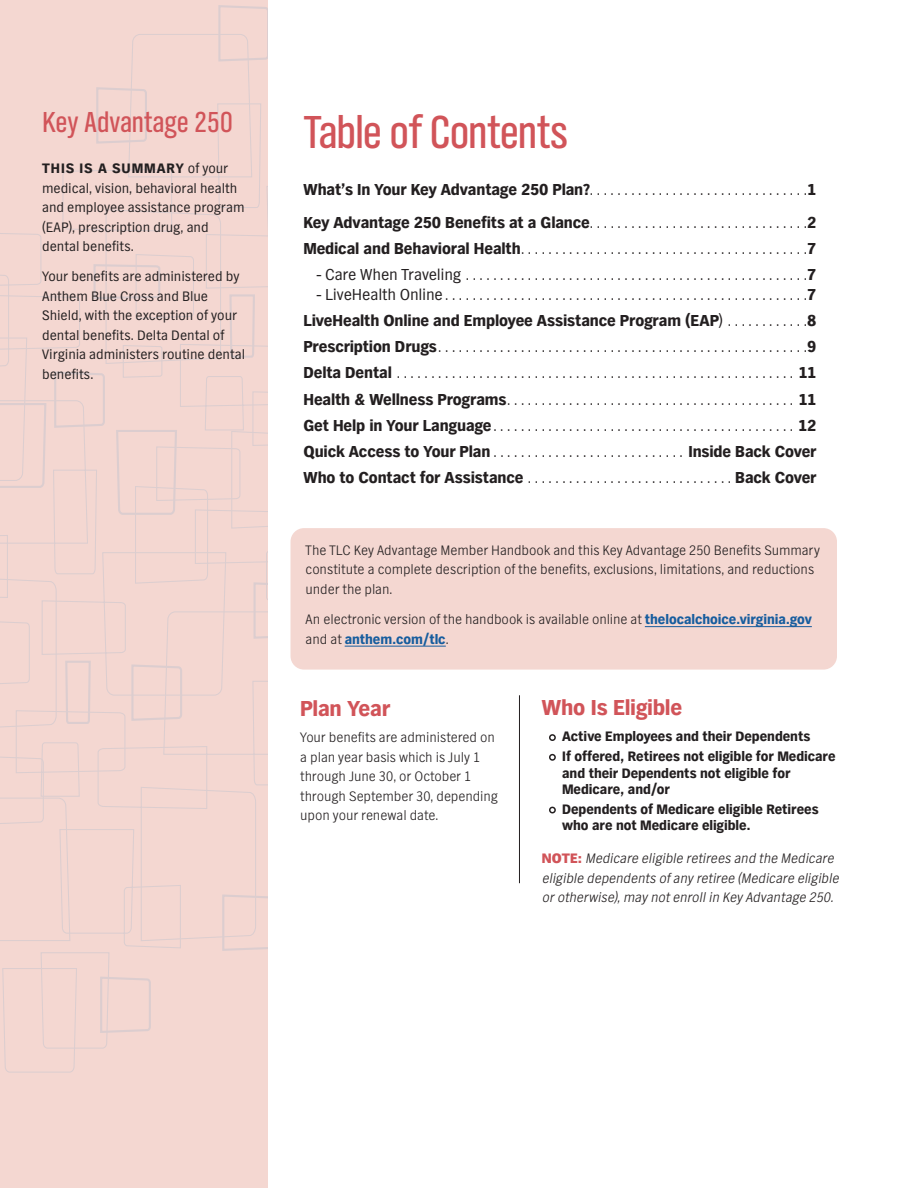
<style>
.page{position:relative;width:918px;height:1188px;background:#fff}
.page>*{position:absolute;margin:0;border:0;box-sizing:border-box;transform-origin:0 0}
.t1{font:48px "TV Nord Cond EF";letter-spacing:-.025em;color:#d15459}
.t2{font:30px "TV Nord Cond EF";letter-spacing:-.01em;color:#d15459}
.t3{font:900 22.5px "TV Nord EF";letter-spacing:-.015em;color:#d15459}
.t4{font:300 16.5px/26.2px "TV Nord EF";color:#231f20;text-align:justify}
.t5{font:900 16.5px/33px "TV Nord EF";letter-spacing:-.01em;color:#231f20}
.t6{font:300 14.25px/19.5px "TV Nord EF";letter-spacing:-.005em;color:#231f20}
.t7{font:14.25px/19.5px "TV Nord EF";letter-spacing:-.005em;color:#231f20}
.t8{font:900 14.25px/16.5px "TV Nord EF";letter-spacing:-.005em;color:#231f20}
.t9{font:italic 300 14.25px/19.5px "TV Nord EF";color:#231f20}
.s1{font-weight:900}
.s2{font-weight:300}
.s3{font-weight:400}
.s4{font-weight:900;color:#175d9e}
.s5{font-family:"Helvetica Neue";font-size:15px}
.s6{font-weight:800;font-style:normal;color:#d15459}
</style>
<div class="page">
<div style="left:291px;top:528px;width:546px;height:142px;background:#f4d7d1;border-radius:14px"></div>
<div style="left:0;top:0;width:268px;height:1188px;background:#f4d7d1"></div>
<svg style="left:0;top:50px;width:268px;height:331px"></svg>
<svg style="left:0;top:381px;width:268px;height:374px"></svg>
<svg style="left:0;top:755px;width:268px;height:318px"></svg>
<hr style="left:645px;top:626px;width:167px;height:1px;background:#175d9e">
<hr style="left:345px;top:646px;width:101px;height:1px;background:#175d9e">
<hr style="left:519px;top:695px;width:1px;height:188px;background:#231f20">
<h2 class="t2" style="left:42px;top:106px;width:192px">Key Advantage 250</h2>
<p class="t7" style="left:42px;top:158px;width:204px"><span class="s1">THIS IS A SUMMARY</span> of your medical, vision, behavioral health and employee assistance program (EAP), prescription drug, and dental benefits.</p>
<p class="t7" style="left:42px;top:267px;width:205px">Your benefits are administered by<br>Anthem Blue Cross and Blue<br>Shield, with the exception of your dental benefits. Delta Dental of<br>Virginia administers routine dental benefits.</p>
<h1 class="t1" style="left:303px;top:107px;width:266px">Table of Contents</h1>
<p class="t5" style="left:303px;top:173px;width:515px">What’s In Your Key Advantage 250 Plan? <span class="s2">. . . . . . . . . . . . . . . . . . . . . . . . . . . . . . .</span> 1<br>Key Advantage 250 Benefits at a Glance <span class="s2">. . . . . . . . . . . . . . . . . . . . . . . . . . . . . . .</span> 2</p>
<p class="t4" style="left:303px;top:235px;width:515px"><span class="s1">Medical and Behavioral Health</span> . . . . . . . . . . . . . . . . . . . . . . . . . . . . . . . . . . . . . . . . . <span class="s1">7</span></p>
<p class="t4" style="left:317px;top:261px;width:501px"><span class="s3">- Care When Traveling</span> . . . . . . . . . . . . . . . . . . . . . . . . . . . . . . . . . . . . . . . . . . . . . . . . . <span class="s1">7</span></p>
<p class="t4" style="left:303px;top:281px;width:515px;text-indent:13px"><span class="s3">- LiveHealth Online</span> . . . . . . . . . . . . . . . . . . . . . . . . . . . . . . . . . . . . . . . . . . . . . . . . . . . . <span class="s1">7<br>LiveHealth Online and Employee Assistance Program (EAP</span><span class="s3">)</span> . . . . . . . . . . . <span class="s1">8<br>Prescription Drugs</span> . . . . . . . . . . . . . . . . . . . . . . . . . . . . . . . . . . . . . . . . . . . . . . . . . . . . . <span class="s1">9<br>Delta Dental</span> . . . . . . . . . . . . . . . . . . . . . . . . . . . . . . . . . . . . . . . . . . . . . . . . . . . . . . . . . . <span class="s1">11<br>Health &amp; Wellness Programs</span> . . . . . . . . . . . . . . . . . . . . . . . . . . . . . . . . . . . . . . . . . . <span class="s1">11<br>Get Help in Your Language</span> . . . . . . . . . . . . . . . . . . . . . . . . . . . . . . . . . . . . . . . . . . . . <span class="s1">12<br>Quick Access to Your Plan</span> . . . . . . . . . . . . . . . . . . . . . . . . . . . . <span class="s1">Inside Back Cover Who to Contact for Assistance</span> . . . . . . . . . . . . . . . . . . . . . . . . . . . . . . <span class="s1">Back Cover</span></p>
<p class="t6" style="left:306px;top:540px;width:516px">The TLC Key Advantage Member Handbook and this Key Advantage 250 Benefits Summary constitute a complete description of the benefits, exclusions, limitations, and reductions under the plan.</p>
<p class="t6" style="left:306px;top:609px;width:508px">An electronic version of the handbook is available online at <span class="s4">thelocalchoice.virginia.gov </span>and at <span class="s4">anthem.com/tlc</span>.</p>
<h3 class="t3" style="left:300px;top:696px;width:92px">Plan Year</h3>
<p class="t6" style="left:300px;top:727px;width:199px">Your benefits are administered on a plan year basis which is July 1 through June 30, or October 1 through September 30, depending upon your renewal date.</p>
<h3 class="t3" style="left:542px;top:695px;width:142px">Who Is Eligible</h3>
<p class="t8" style="left:549px;top:729px;width:263px"><span class="s5">•</span> Active Employees and their Dependents</p>
<p class="t8" style="left:562px;top:748px;width:275px;text-indent:-14px"><span class="s5">•</span> If offered, Retirees not eligible for Medicare and their Dependents not eligible for<br>Medicare, and/or</p>
<p class="t8" style="left:562px;top:801px;width:258px;text-indent:-14px"><span class="s5">•</span> Dependents of Medicare eligible Retirees who are not Medicare eligible.</p>
<p class="t9" style="left:542px;top:849px;width:301px"><span class="s6">N OT E :</span> Medicare eligible retirees and the Medicare eligible dependents of any retiree (Medicare eligible orotherwise),may notenrollin Key Advantage 250.</p>
</div>
